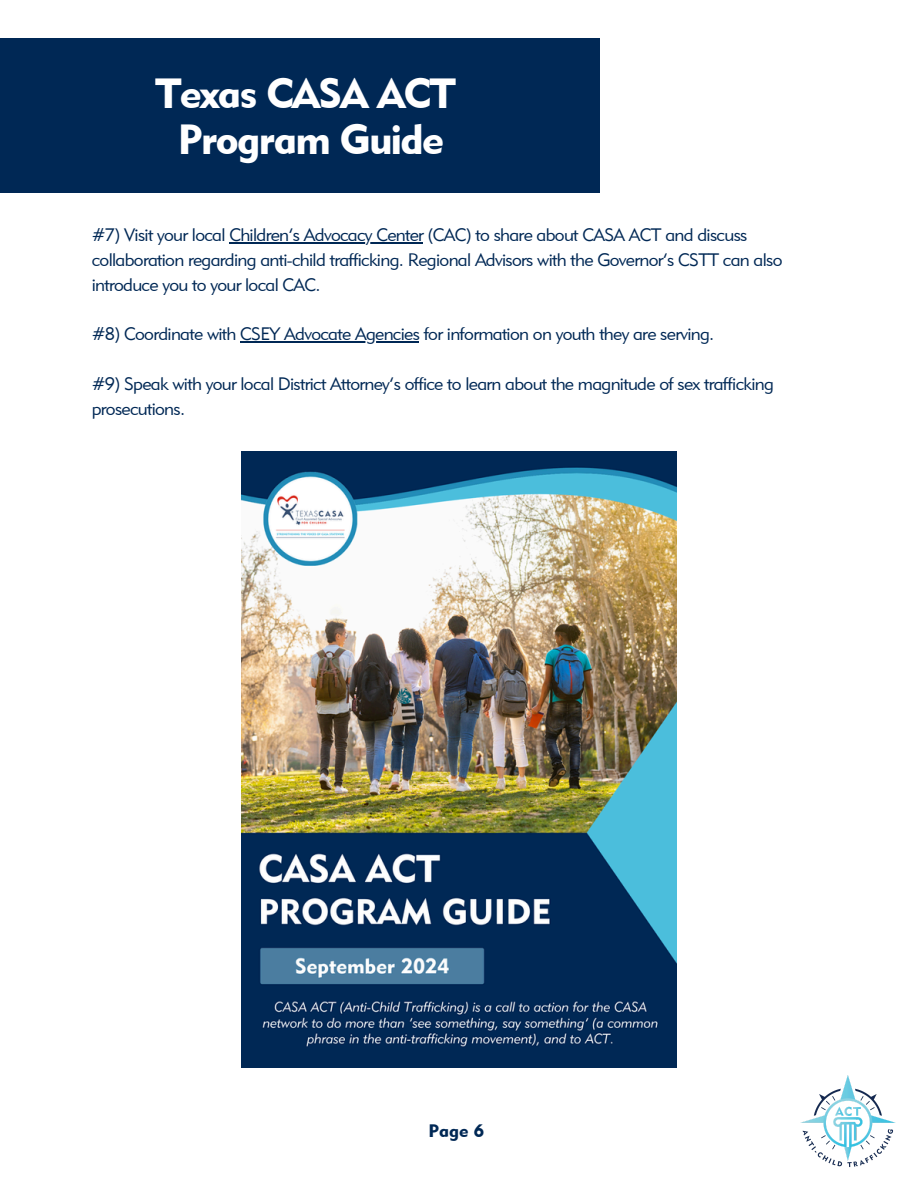
<style>
.page{position:relative;width:918px;height:1188px;background:#fff}
.page>*{position:absolute;margin:0;border:0;box-sizing:border-box;transform-origin:0 0}
.t1{font:42px/46.2px "Geometric 415 BT Black A";letter-spacing:-.035em;color:#fff;text-align:center}
.t2{font:18px/24.8px "Geometric 415 BT Lite A";letter-spacing:-.035em;color:#002855}
.t3{font:18px "Geometric 415 BT Black A";color:#002855}
</style>
<div class="page">
<div style="left:0;top:39px;width:599px;height:154px;background:#002855"></div>
<img style="left:800px;top:1075px;width:96px;height:93px">
<img style="left:241px;top:452px;width:436px;height:615px">
<hr style="left:229px;top:242px;width:194px;height:2px;background:#002855">
<hr style="left:240px;top:341px;width:179px;height:2px;background:#002855">
<p class="t1" style="left:156px;top:69px;width:302px">Texas CASA ACT<br>Program Guide</p>
<p class="t2" style="left:92px;top:222px;width:657px">#7) Visit your local Children’s Advocacy Center (CAC) to share about CASA ACT and discuss</p>
<p class="t2" style="left:92px;top:247px;width:692px">collaboration regarding anti-child trafficking. Regional Advisors with the Governor’s CSTT can also introduce you to your local CAC.</p>
<p class="t2" style="left:92px;top:321px;width:624px">#8) Coordinate with CSEY Advocate Agencies for information on youth they are serving.</p>
<p class="t2" style="left:92px;top:371px;width:684px">#9) Speak with your local District Attorney’s office to learn about the magnitude of sex trafficking</p>
<p class="t2" style="left:92px;top:396px;width:95px">prosecutions.</p>
<p class="t3" style="left:429px;top:1120px;width:57px">Page 6</p>
</div>
